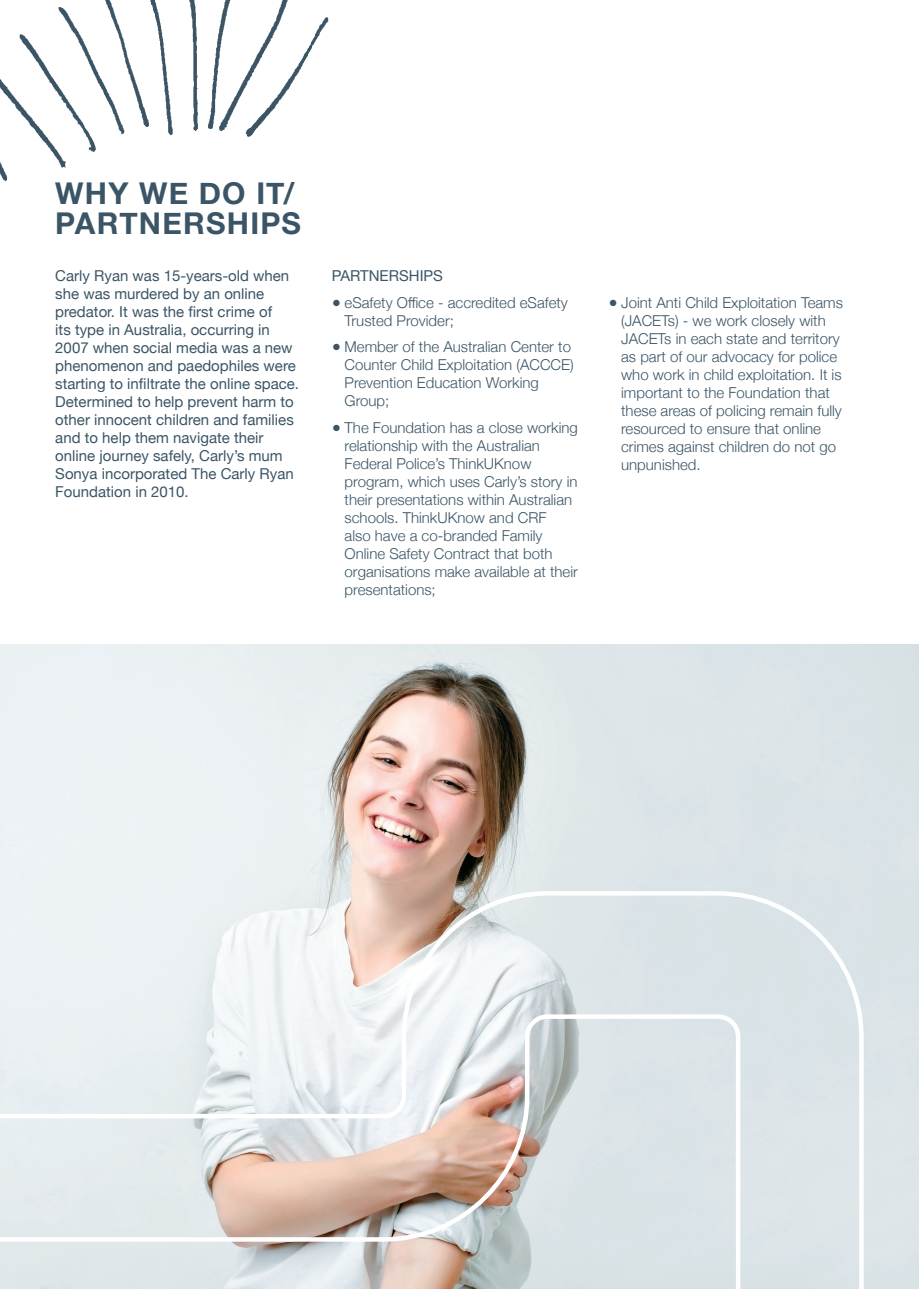
<style>
.page{position:relative;width:919px;height:1289px;background:#fff}
.page>*{position:absolute;margin:0;border:0;box-sizing:border-box;transform-origin:0 0}
.t1{font:700 30px/30px "Helvetica Neue";letter-spacing:.04em;color:#3b5566}
.t2{font:300 15px/18px "Helvetica Neue";color:#3b5566}
.t3{font:15px/18px "Helvetica Neue";color:#3b5566}
</style>
<div class="page">
<svg style="left:0;top:644px;width:865px;height:644px;background:#dedfdf"></svg>
<img style="left:0;top:0;width:329px;height:182px">
<p class="t1" style="left:55px;top:179px;width:247px">WHY WE DO IT/<br>PARTNERSHIPS</p>
<p class="t3" style="left:55px;top:267px;width:245px">Carly Ryan was 15-years-old when she was murdered by an online predator. It was the first crime of<br>its type in Australia, occurring in<br>2007 when social media was a new phenomenon and paedophiles were starting to infiltrate the online space.<br>Determined to help prevent harm to other innocent children and families and to help them navigate their online journey safely, Carly’s mum<br>Sonya incorporated The Carly Ryan<br>Foundation in 2010.</p>
<p class="t3" style="left:332px;top:267px;width:113px">PARTNERSHIPS</p>
<p class="t2" style="left:344px;top:292px;width:225px;text-indent:-13px">● eSafety Office - accredited eSafety<br>Trusted Provider;</p>
<p class="t2" style="left:344px;top:337px;width:230px;text-indent:-13px">● Member of the Australian Center to<br>Counter Child Exploitation (ACCCE)<br>Prevention Education Working<br>Group;</p>
<p class="t2" style="left:344px;top:417px;width:235px;text-indent:-13px">● The Foundation has a close working relationship with the Australian<br>Federal Police’s ThinkUKnow program, which uses Carly’s story in their presentations within Australian schools. ThinkUKnow and CRF<br>also have a co-branded Family<br>Online Safety Contract that both organisations make available at their presentations;</p>
<p class="t2" style="left:621px;top:292px;width:223px;text-indent:-13px">● Joint Anti Child Exploitation Teams (JACETs) - we work closely with<br>JACETs in each state and territory as part of our advocacy for police who work in child exploitation. It is important to the Foundation that these areas of policing remain fully resourced to ensure that online crimes against children do not go unpunished.</p>
</div>
